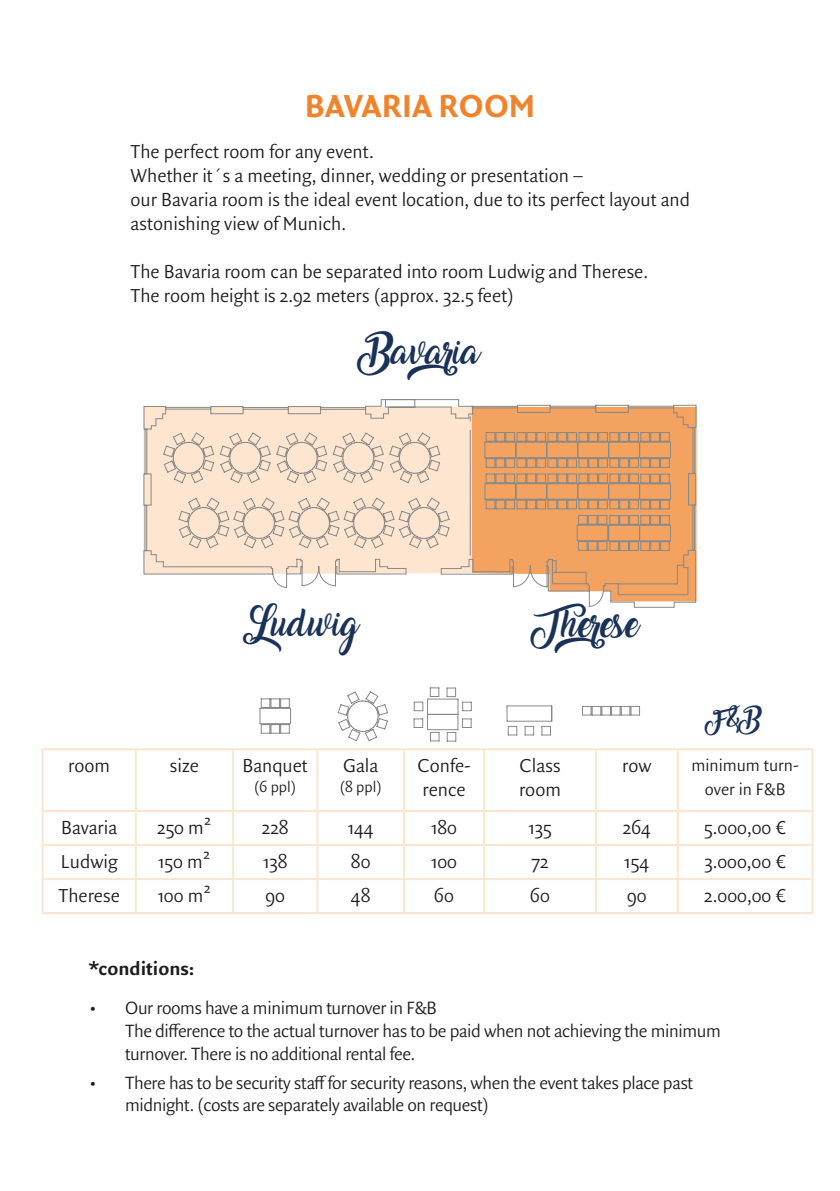
<style>
.page{position:relative;width:840px;height:1191px;background:#fff}
.page>*{position:absolute;margin:0;border:0;box-sizing:border-box;transform-origin:0 0}
.Ü_-_türkies{font:700 34px "Quadraat Sans Pro";color:#ef842c}
.schreibschrift{font:24.4px "Amarillo";color:#1a3258}
.Text{font:300 20px/24px "Quadraat Sans Pro";color:#1c1c1b}
.Text-2{font:700 20px "Quadraat Sans Pro";color:#1c1c1b}
.t1{font:300 19px/22.8px "Quadraat Sans Pro";letter-spacing:-.02em;color:#1c1c1b}
.Text-3{font:300 18px/24px "Quadraat Sans Pro";color:#1c1c1b;text-align:center}
.Text-4{font:300 16px "Quadraat Sans Pro";color:#1c1c1b}
.schreibschrift-2{font:16px "Amarillo";color:#1a3258}
</style>
<div class="page">
<svg style="left:143px;top:399px;width:553px;height:209px"></svg>
<svg style="left:178px;top:431px;width:305px;height:118px"></svg>
<svg style="left:483px;top:431px;width:188px;height:120px"></svg>
<hr style="left:42px;top:810px;width:94px;height:2px;background:#fde5d0">
<hr style="left:136px;top:810px;width:97px;height:2px;background:#fde5d0">
<hr style="left:233px;top:810px;width:84px;height:2px;background:#fde5d0">
<hr style="left:317px;top:810px;width:87px;height:2px;background:#fde5d0">
<hr style="left:404px;top:810px;width:80px;height:2px;background:#fde5d0">
<hr style="left:484px;top:810px;width:111px;height:2px;background:#fde5d0">
<hr style="left:595px;top:810px;width:82px;height:2px;background:#fde5d0">
<hr style="left:677px;top:810px;width:136px;height:2px;background:#fde5d0">
<hr style="left:42px;top:844px;width:94px;height:2px;background:#fde5d0">
<hr style="left:136px;top:844px;width:97px;height:2px;background:#fde5d0">
<hr style="left:233px;top:844px;width:84px;height:2px;background:#fde5d0">
<hr style="left:317px;top:844px;width:87px;height:2px;background:#fde5d0">
<hr style="left:404px;top:844px;width:80px;height:2px;background:#fde5d0">
<hr style="left:484px;top:844px;width:111px;height:2px;background:#fde5d0">
<hr style="left:595px;top:844px;width:82px;height:2px;background:#fde5d0">
<hr style="left:677px;top:844px;width:136px;height:2px;background:#fde5d0">
<hr style="left:42px;top:878px;width:94px;height:2px;background:#fde5d0">
<hr style="left:136px;top:878px;width:97px;height:2px;background:#fde5d0">
<hr style="left:233px;top:878px;width:84px;height:2px;background:#fde5d0">
<hr style="left:317px;top:878px;width:87px;height:2px;background:#fde5d0">
<hr style="left:404px;top:878px;width:80px;height:2px;background:#fde5d0">
<hr style="left:484px;top:878px;width:111px;height:2px;background:#fde5d0">
<hr style="left:595px;top:878px;width:82px;height:2px;background:#fde5d0">
<hr style="left:677px;top:878px;width:136px;height:2px;background:#fde5d0">
<hr style="left:42px;top:748px;width:94px;height:2px;background:#fde5d0">
<hr style="left:42px;top:750px;width:2px;height:60px;background:#fde5d0">
<hr style="left:136px;top:748px;width:97px;height:2px;background:#fde5d0">
<hr style="left:135px;top:750px;width:2px;height:60px;background:#fde5d0">
<hr style="left:233px;top:748px;width:84px;height:2px;background:#fde5d0">
<hr style="left:232px;top:750px;width:2px;height:60px;background:#fde5d0">
<hr style="left:317px;top:748px;width:87px;height:2px;background:#fde5d0">
<hr style="left:316px;top:750px;width:2px;height:60px;background:#fde5d0">
<hr style="left:404px;top:748px;width:80px;height:2px;background:#fde5d0">
<hr style="left:403px;top:750px;width:2px;height:60px;background:#fde5d0">
<hr style="left:484px;top:748px;width:111px;height:2px;background:#fde5d0">
<hr style="left:483px;top:750px;width:2px;height:60px;background:#fde5d0">
<hr style="left:595px;top:748px;width:82px;height:2px;background:#fde5d0">
<hr style="left:594px;top:750px;width:2px;height:60px;background:#fde5d0">
<hr style="left:677px;top:748px;width:136px;height:2px;background:#fde5d0">
<hr style="left:676px;top:750px;width:2px;height:60px;background:#fde5d0">
<hr style="left:811px;top:750px;width:2px;height:60px;background:#fde5d0">
<hr style="left:42px;top:812px;width:2px;height:32px;background:#fde5d0">
<hr style="left:135px;top:812px;width:2px;height:32px;background:#fde5d0">
<hr style="left:232px;top:812px;width:2px;height:32px;background:#fde5d0">
<hr style="left:316px;top:812px;width:2px;height:32px;background:#fde5d0">
<hr style="left:403px;top:812px;width:2px;height:32px;background:#fde5d0">
<hr style="left:483px;top:812px;width:2px;height:32px;background:#fde5d0">
<hr style="left:594px;top:812px;width:2px;height:32px;background:#fde5d0">
<hr style="left:676px;top:812px;width:2px;height:32px;background:#fde5d0">
<hr style="left:811px;top:812px;width:2px;height:32px;background:#fde5d0">
<hr style="left:42px;top:846px;width:2px;height:32px;background:#fde5d0">
<hr style="left:135px;top:846px;width:2px;height:32px;background:#fde5d0">
<hr style="left:232px;top:846px;width:2px;height:32px;background:#fde5d0">
<hr style="left:316px;top:846px;width:2px;height:32px;background:#fde5d0">
<hr style="left:403px;top:846px;width:2px;height:32px;background:#fde5d0">
<hr style="left:483px;top:846px;width:2px;height:32px;background:#fde5d0">
<hr style="left:594px;top:846px;width:2px;height:32px;background:#fde5d0">
<hr style="left:676px;top:846px;width:2px;height:32px;background:#fde5d0">
<hr style="left:811px;top:846px;width:2px;height:32px;background:#fde5d0">
<hr style="left:42px;top:880px;width:2px;height:32px;background:#fde5d0">
<hr style="left:135px;top:880px;width:2px;height:32px;background:#fde5d0">
<hr style="left:232px;top:880px;width:2px;height:32px;background:#fde5d0">
<hr style="left:316px;top:880px;width:2px;height:32px;background:#fde5d0">
<hr style="left:403px;top:880px;width:2px;height:32px;background:#fde5d0">
<hr style="left:483px;top:880px;width:2px;height:32px;background:#fde5d0">
<hr style="left:594px;top:880px;width:2px;height:32px;background:#fde5d0">
<hr style="left:676px;top:880px;width:2px;height:32px;background:#fde5d0">
<hr style="left:811px;top:880px;width:2px;height:32px;background:#fde5d0">
<hr style="left:42px;top:912px;width:94px;height:2px;background:#fde5d0">
<hr style="left:136px;top:912px;width:97px;height:2px;background:#fde5d0">
<hr style="left:233px;top:912px;width:84px;height:2px;background:#fde5d0">
<hr style="left:317px;top:912px;width:87px;height:2px;background:#fde5d0">
<hr style="left:404px;top:912px;width:80px;height:2px;background:#fde5d0">
<hr style="left:484px;top:912px;width:111px;height:2px;background:#fde5d0">
<hr style="left:595px;top:912px;width:82px;height:2px;background:#fde5d0">
<hr style="left:677px;top:912px;width:136px;height:2px;background:#fde5d0">
<svg style="left:337px;top:691px;width:51px;height:50px"></svg>
<svg style="left:259px;top:698px;width:32px;height:35px"></svg>
<hr style="left:506px;top:705px;width:45px;height:1px;background:#898988">
<svg style="left:506px;top:706px;width:11px;height:29px"></svg>
<hr style="left:506px;top:720px;width:45px;height:1px;background:#898988">
<svg style="left:524px;top:726px;width:10px;height:9px"></svg>
<svg style="left:541px;top:706px;width:11px;height:29px"></svg>
<svg style="left:582px;top:706px;width:57px;height:9px"></svg>
<hr style="left:427px;top:729px;width:30px;height:1px;background:#898988">
<svg style="left:446px;top:687px;width:25px;height:54px"></svg>
<hr style="left:427px;top:698px;width:31px;height:1px;background:#898988">
<svg style="left:413px;top:687px;width:26px;height:54px"></svg>
<hr style="left:427px;top:714px;width:31px;height:1px;background:#898988">
<p class="Ü_-_türkies" style="left:304px;top:80px;width:232px">BAVARIA ROOM</p>
<p class="Text" style="left:130px;top:139px;width:245px">The perfect room for any event.</p>
<p class="Text" style="left:130px;top:163px;width:454px">Whether it´s a meeting, dinner, wedding or presentation –</p>
<p class="Text" style="left:130px;top:187px;width:560px">our Bavaria room is the ideal event location, due to its perfect layout and astonishing view of Munich.</p>
<p class="Text" style="left:130px;top:259px;width:518px">The Bavaria room can be separated into room Ludwig and Therese.</p>
<p class="Text" style="left:130px;top:283px;width:384px">The room height is 2.92 meters (approx. 32.5 feet)</p>
<p class="schreibschrift" style="left:360px;top:341px;width:136px">Bavaria</p>
<p class="schreibschrift" style="left:243px;top:613px;width:117px">Ludwig</p>
<p class="schreibschrift" style="left:530px;top:614px;width:113px">Therese</p>
<p class="schreibschrift-2" style="left:705px;top:711px;width:57px">F&amp; B</p>
<p class="Text" style="left:68px;top:753px;width:43px">room</p>
<p class="Text" style="left:170px;top:753px;width:30px">size</p>
<p class="Text" style="left:242px;top:753px;width:67px">Banquet</p>
<p class="Text-4" style="left:254px;top:775px;width:43px">(6 ppl)</p>
<p class="Text" style="left:343px;top:753px;width:37px">Gala</p>
<p class="Text-4" style="left:339px;top:775px;width:43px">(8 ppl)</p>
<p class="Text" style="left:417px;top:753px;width:55px">Confe&shy;rence</p>
<p class="Text" style="left:519px;top:753px;width:43px">Class room</p>
<p class="Text" style="left:622px;top:753px;width:31px">row</p>
<p class="Text-3" style="left:691px;top:752px;width:109px">minimum turn&shy;over in F&amp;B</p>
<p class="Text" style="left:61px;top:815px;width:58px">Bavaria</p>
<p class="Text" style="left:157px;top:815px;width:56px">250 m²</p>
<p class="Text" style="left:261px;top:815px;width:28px">228</p>
<p class="Text" style="left:347px;top:815px;width:28px">144</p>
<p class="Text" style="left:431px;top:815px;width:27px">180</p>
<p class="Text" style="left:528px;top:815px;width:25px">135</p>
<p class="Text" style="left:622px;top:815px;width:30px">264</p>
<p class="Text" style="left:704px;top:815px;width:83px">5.000,00 €</p>
<p class="Text" style="left:61px;top:849px;width:58px">Ludwig</p>
<p class="Text" style="left:158px;top:849px;width:54px">150 m²</p>
<p class="Text" style="left:263px;top:849px;width:26px">138</p>
<p class="Text" style="left:351px;top:849px;width:21px">80</p>
<p class="Text" style="left:431px;top:849px;width:27px">100</p>
<p class="Text" style="left:531px;top:849px;width:19px">72</p>
<p class="Text" style="left:624px;top:849px;width:27px">154</p>
<p class="Text" style="left:704px;top:849px;width:83px">3.000,00 €</p>
<p class="Text" style="left:59px;top:883px;width:63px">Therese</p>
<p class="Text" style="left:157px;top:883px;width:55px">100 m²</p>
<p class="Text" style="left:265px;top:883px;width:21px">90</p>
<p class="Text" style="left:351px;top:883px;width:21px">48</p>
<p class="Text" style="left:434px;top:883px;width:21px">60</p>
<p class="Text" style="left:530px;top:883px;width:21px">60</p>
<p class="Text" style="left:626px;top:883px;width:21px">90</p>
<p class="Text" style="left:703px;top:883px;width:83px">2.000,00 €</p>
<p class="Text-2" style="left:89px;top:953px;width:107px">*conditions:</p>
<p class="t1" style="left:125px;top:996px;width:597px;text-indent:-36px">• Our rooms have a minimum turnover in F&amp;B<br>The difference to the actual turnover has to be paid when not achieving the minimum turnover. There is no additional rental fee.</p>
<p class="t1" style="left:125px;top:1070px;width:569px;text-indent:-36px">• There has to be security staff for security reasons, when the event takes place past midnight. (costs are separately available on request)</p>
</div>
